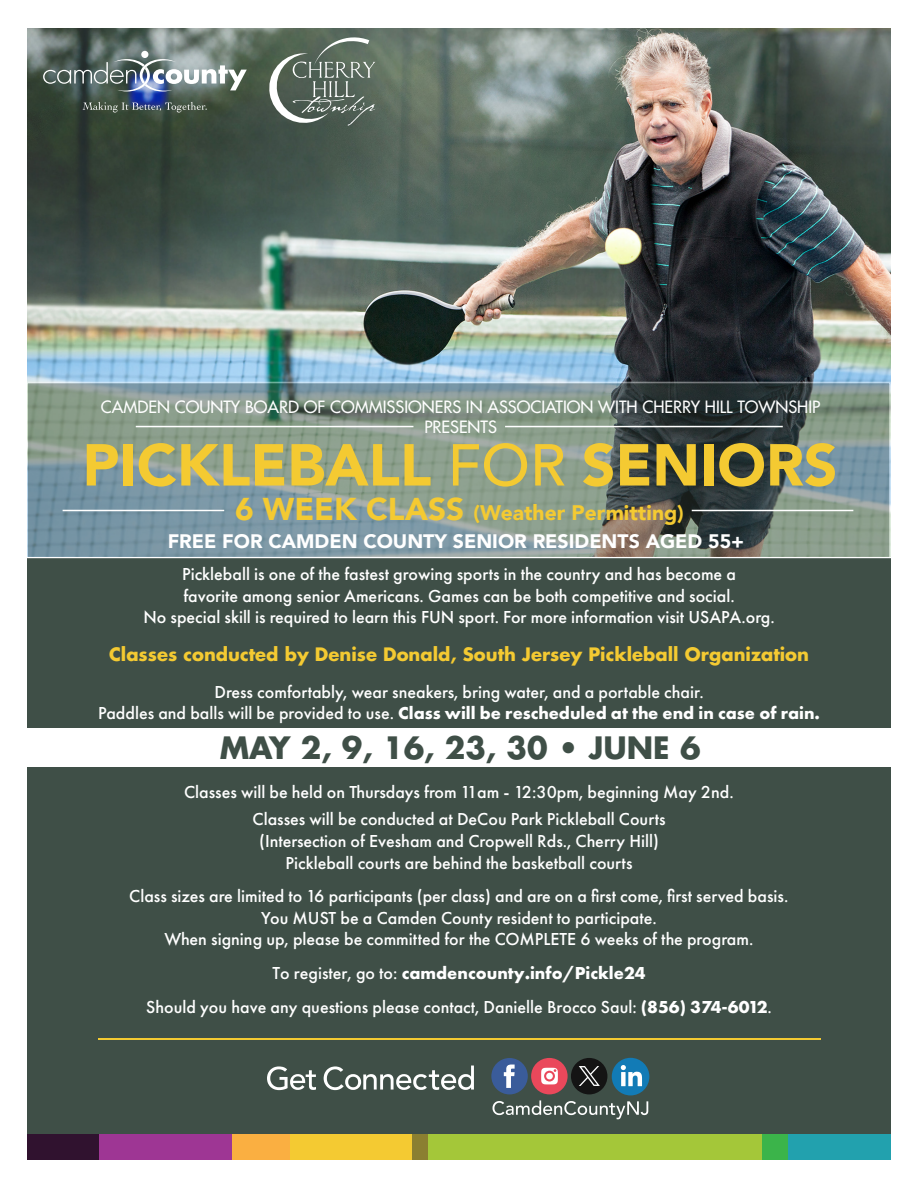
<style>
.page{position:relative;width:918px;height:1188px;background:#fff}
.page>*{position:absolute;margin:0;border:0;box-sizing:border-box;transform-origin:0 0}
.t1{font:900 58.5px "Avenir";color:#f4ca32}
.t2{font:700 30px "Futura Std";color:#3f4f47}
.t3{font:900 21px "Avenir";color:#f4ca32}
.t4{font:900 19.5px "Avenir";color:#fff}
.t5{font:500 18px/21.6px "Futura PT";color:#fff;text-align:center}
.t6{font:700 18px "Futura Std";color:#f4ca32}
.t7{font:500 16.5px/19.8px "Futura Std";color:#fff;text-align:center}
.s1{font-weight:500}
.s2{font-size:31.5px}
.s3{font-weight:700}
</style>
<div class="page">
<img style="left:27px;top:28px;width:863px;height:354px">
<div style="left:27px;top:558px;width:863px;height:170px;background:#3f4f47"></div>
<svg style="left:266px;top:32px;width:109px;height:94px;background:#6a786c"></svg>
<svg style="left:27px;top:382px;width:864px;height:175px;background:#768884"></svg>
<div style="left:141px;top:51px;width:7px;height:7px;background:#fff;border-radius:50%"></div>
<svg style="left:43px;top:59px;width:204px;height:33px;background:#7d8b8b"></svg>
<svg style="left:82px;top:102px;width:125px;height:10px"></svg>
<hr style="left:136px;top:426px;width:277px;height:1px;background:#fff">
<hr style="left:505px;top:426px;width:278px;height:1px;background:#fff">
<div style="left:27px;top:767px;width:863px;height:380px;background:#3f4f47"></div>
<div style="left:427px;top:1135px;width:336px;height:25px;background:#a4c739"></div>
<div style="left:98px;top:1135px;width:134px;height:25px;background:#9e3694"></div>
<div style="left:289px;top:1135px;width:123px;height:25px;background:#f4ca32"></div>
<div style="left:787px;top:1135px;width:103px;height:25px;background:#22a1ae"></div>
<div style="left:27px;top:1135px;width:71px;height:25px;background:#30122f"></div>
<div style="left:412px;top:1135px;width:16px;height:25px;background:#8b7f31"></div>
<div style="left:762px;top:1135px;width:25px;height:25px;background:#3bb44a"></div>
<div style="left:232px;top:1135px;width:58px;height:25px;background:#faaf41"></div>
<hr style="left:63px;top:510px;width:161px;height:1px;background:#fff">
<hr style="left:692px;top:510px;width:161px;height:1px;background:#fff">
<hr style="left:98px;top:1038px;width:722px;height:2px;background:#f4ca32">
<svg style="left:267px;top:1066px;width:49px;height:24px"></svg>
<svg style="left:324px;top:1066px;width:150px;height:24px"></svg>
<svg style="left:493px;top:1100px;width:155px;height:19px"></svg>
<div style="left:491px;top:1058px;width:37px;height:36px;background:#3a5c9a;border-radius:50%"></div>
<div style="left:531px;top:1058px;width:37px;height:36px;background:#ea485b;border-radius:50%"></div>
<svg style="left:504px;top:1065px;width:11px;height:23px"></svg>
<svg style="left:541px;top:1068px;width:17px;height:16px"></svg>
<div style="left:571px;top:1058px;width:36px;height:36px;background:#141414;border-radius:50%"></div>
<div style="left:612px;top:1058px;width:37px;height:37px;background:#127bb6;border-radius:50%"></div>
<svg style="left:621px;top:1065px;width:21px;height:21px"></svg>
<svg style="left:579px;top:1066px;width:21px;height:20px"></svg>
<p class="t7" style="left:101px;top:398px;width:721px">CAMDEN COUNTY BOARD OF COMMISSIONERS IN ASSOCIATION WITH CHERRY HILL TOWNSHIP<br>PRESENTS</p>
<h1 class="t1" style="left:83px;top:415px;width:756px">PICKLEBALL <span class="s1">FOR</span> SENIORS</h1>
<p class="t3" style="left:235px;top:495px;width:450px"><span class="s2">6 WEEK CLASS</span> (Weather Permitting)</p>
<p class="t4" style="left:168px;top:525px;width:578px">FREE FOR CAMDEN COUNTY SENIOR RESIDENTS AGED 55+</p>
<p class="t5" style="left:143px;top:563px;width:633px">Pickleball is one of the fastest growing sports in the country and has become a<br>favorite among senior Americans. Games can be both competitive and social.<br>No special skill is required to learn this FUN sport. For more information visit USAPA.org.</p>
<p class="t6" style="left:109px;top:642px;width:702px">Classes conducted by Denise Donald, South Jersey Pickleball Organization</p>
<p class="t5" style="left:98px;top:681px;width:723px">Dress comfortably, wear sneakers, bring water, and a portable chair.<br>Paddles and balls will be provided to use. <span class="s3">Class will be rescheduled at the end in case of rain.</span></p>
<h2 class="t2" style="left:220px;top:728px;width:482px">MAY 2, 9, 16, 23, 30 • JUNE 6</h2>
<p class="t5" style="left:184px;top:779px;width:551px;line-height:27px">Classes will be held on Thursdays from 11am - 12:30pm, beginning May 2nd.<br>Classes will be conducted at DeCou Park Pickleball Courts</p>
<p class="t5" style="left:259px;top:830px;width:401px">(Intersection of Evesham and Cropwell Rds., Cherry Hill)<br>Pickleball courts are behind the basketball courts</p>
<p class="t5" style="left:129px;top:885px;width:661px">Class sizes are limited to 16 participants (per class) and are on a first come, first served basis.<br>You MUST be a Camden County resident to participate.<br>When signing up, please be committed for the COMPLETE 6 weeks of the program.</p>
<p class="t5" style="left:146px;top:956px;width:627px;line-height:33.6px">To register, go to: <span class="s3">camdencounty.info/Pickle24<br></span>Should you have any questions please contact, Danielle Brocco Saul: <span class="s3">(856) 374-6012</span>.</p>
</div>
